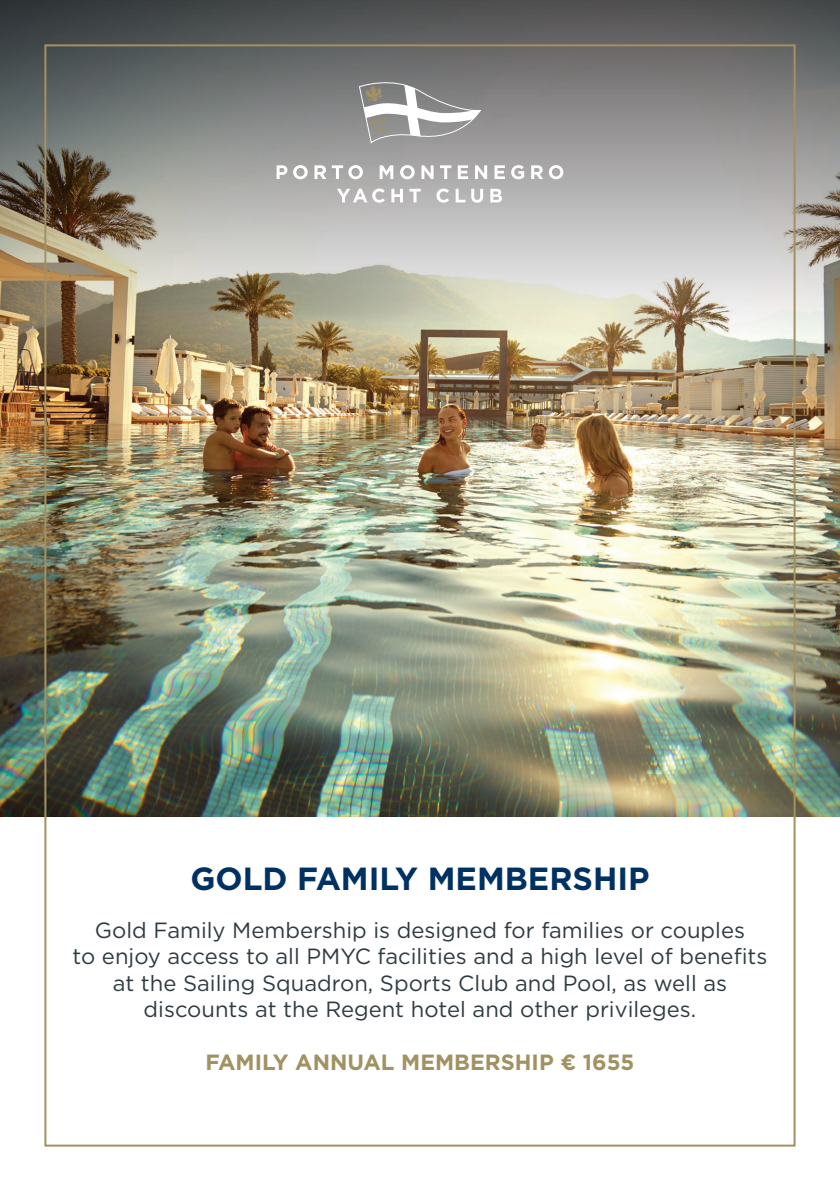
<style>
.page{position:relative;width:840px;height:1191px;background:#fff}
.page>*{position:absolute;margin:0;border:0;box-sizing:border-box;transform-origin:0 0}
.t1{font:700 32px "Gotham";color:#003163}
.t2{font:22px/26.4px "Gotham";color:#2f3b41;text-align:center}
.t3{font:700 22px "Gotham";color:#a29161}
</style>
<div class="page">
<img style="left:0;top:0;width:839px;height:816px">
<svg style="left:336px;top:188px;width:165px;height:15px"></svg>
<svg style="left:276px;top:165px;width:287px;height:14px"></svg>
<svg style="left:358px;top:74px;width:122px;height:75px"></svg>
<h1 class="t1" style="left:190px;top:857px;width:460px">GOLD FAMILY MEMBERSHIP</h1>
<p class="t2" style="left:72px;top:916px;width:696px">Gold Family Membership is designed for families or couples<br>to enjoy access to all PMYC facilities and a high level of benefits at the Sailing Squadron, Sports Club and Pool, as well as discounts at the Regent hotel and other privileges.</p>
<p class="t3" style="left:205px;top:1047px;width:430px">FAMILY ANNUAL MEMBERSHIP € 1655</p>
</div>
